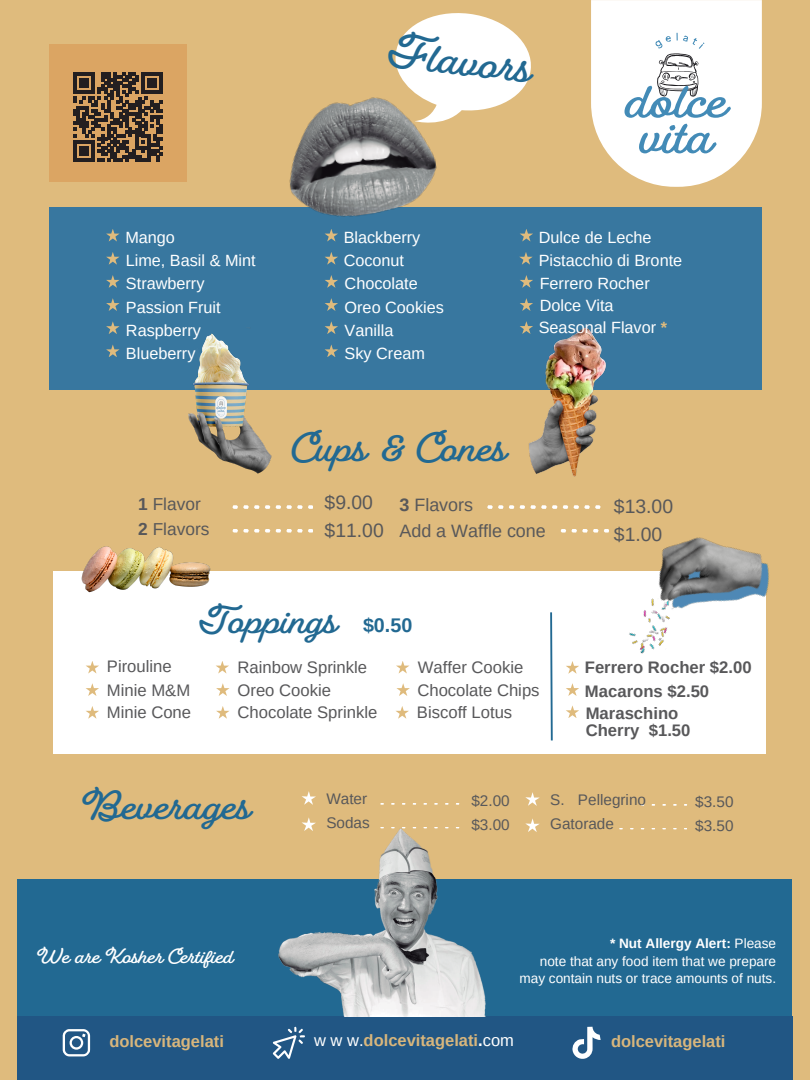
<style>
.page{position:relative;width:810px;height:1080px;background:#dfbb7d}
.page>*{position:absolute;margin:0;border:0;box-sizing:border-box;transform-origin:0 0}
.t1{font:700 40.81px "Fairwater Script";color:#226992}
.t2{font:700 37.31px "Fairwater Script";color:#226992}
.t3{font:700 36.88px "Fairwater Script";color:#226992}
.t4{font:700 35.12px "Fairwater Script";color:#226992}
.t5{font:700 19.75px "Arimo";color:#226992}
.t6{font:19.38px/28.2px "Arimo";color:#58585a}
.t7{font:700 18.75px "Fairwater Script";color:#fff}
.t8{font:17.94px "Arimo";color:#58585a}
.t9{font:17.31px "Arimo";color:#58585a}
.t10{font:16.69px "Arimo";color:#58585a}
.t11{font:700 16.69px "Arimo";color:#58585a}
.t12{font:700 16.5px "Arimo";color:#d8b67c}
.t13{font:16.25px "Arimo";color:#fff}
.t14{font:15.31px/24.2px "Arimo";color:#58585a}
.t15{font:13.62px/17.5px "Arimo";color:#fff;text-align:right}
.t16{font:700 13.62px "Arimo";color:#fff}
.s1{font-weight:700}
.s2{font-weight:700;color:#dfbb7d}
.s3{font-weight:400}
.s4{font-weight:400;color:#fff}
.s5{color:#fff}
</style>
<div class="page">
<svg style="left:233px;top:505px;width:80px;height:4px"></svg>
<svg style="left:233px;top:529px;width:80px;height:4px"></svg>
<svg style="left:302px;top:791px;width:14px;height:14px"></svg>
<svg style="left:380px;top:803px;width:79px;height:2px"></svg>
<svg style="left:525px;top:792px;width:15px;height:14px"></svg>
<svg style="left:525px;top:818px;width:15px;height:14px"></svg>
<svg style="left:487px;top:505px;width:114px;height:4px"></svg>
<svg style="left:561px;top:529px;width:38px;height:4px"></svg>
<div style="left:18px;top:880px;width:774px;height:200px;background:#226992"></div>
<div style="left:18px;top:1016px;width:774px;height:64px;background:#215684"></div>
<svg style="left:619px;top:828px;width:68px;height:1px"></svg>
<svg style="left:641px;top:804px;width:46px;height:2px"></svg>
<svg style="left:591px;top:0;width:171px;height:187px;background:#ecedea"></svg>
<div style="left:54px;top:571px;width:712px;height:182px;background:#fff"></div>
<img style="left:604px;top:529px;width:165px;height:125px">
<div style="left:49px;top:207px;width:713px;height:183px;background:#38779f"></div>
<img style="left:188px;top:333px;width:84px;height:141px">
<img style="left:81px;top:546px;width:130px;height:47px">
<img style="left:528px;top:327px;width:78px;height:150px">
<img style="left:272px;top:819px;width:250px;height:197px">
<div style="left:49px;top:45px;width:138px;height:137px;background:#dba563"></div>
<svg style="left:63px;top:1029px;width:27px;height:27px"></svg>
<svg style="left:273px;top:1027px;width:32px;height:32px"></svg>
<svg style="left:572px;top:1027px;width:29px;height:32px"></svg>
<svg style="left:73px;top:72px;width:90px;height:90px"></svg>
<svg style="left:395px;top:13px;width:136px;height:103px"></svg>
<svg style="left:106px;top:229px;width:14px;height:13px"></svg>
<svg style="left:106px;top:298px;width:14px;height:13px"></svg>
<svg style="left:106px;top:252px;width:14px;height:13px"></svg>
<svg style="left:106px;top:275px;width:14px;height:13px"></svg>
<svg style="left:106px;top:321px;width:14px;height:13px"></svg>
<svg style="left:106px;top:344px;width:14px;height:13px"></svg>
<img style="left:289px;top:81px;width:166px;height:136px">
<svg style="left:325px;top:229px;width:13px;height:13px"></svg>
<svg style="left:325px;top:275px;width:13px;height:13px"></svg>
<svg style="left:325px;top:252px;width:13px;height:13px"></svg>
<svg style="left:325px;top:344px;width:13px;height:13px"></svg>
<svg style="left:325px;top:321px;width:13px;height:13px"></svg>
<svg style="left:325px;top:298px;width:13px;height:13px"></svg>
<svg style="left:520px;top:275px;width:13px;height:13px"></svg>
<svg style="left:519px;top:252px;width:14px;height:13px"></svg>
<svg style="left:520px;top:229px;width:13px;height:13px"></svg>
<svg style="left:520px;top:298px;width:13px;height:13px"></svg>
<svg style="left:520px;top:321px;width:13px;height:13px"></svg>
<svg style="left:550px;top:612px;width:3px;height:129px"></svg>
<svg style="left:86px;top:683px;width:13px;height:13px"></svg>
<svg style="left:216px;top:683px;width:14px;height:13px"></svg>
<svg style="left:396px;top:706px;width:13px;height:13px"></svg>
<svg style="left:216px;top:706px;width:14px;height:13px"></svg>
<svg style="left:396px;top:661px;width:13px;height:13px"></svg>
<svg style="left:216px;top:661px;width:13px;height:13px"></svg>
<svg style="left:396px;top:683px;width:14px;height:13px"></svg>
<svg style="left:86px;top:706px;width:13px;height:13px"></svg>
<svg style="left:86px;top:661px;width:13px;height:13px"></svg>
<svg style="left:566px;top:661px;width:13px;height:13px"></svg>
<svg style="left:566px;top:683px;width:13px;height:13px"></svg>
<svg style="left:566px;top:705px;width:13px;height:13px"></svg>
<p class="t1" style="left:389px;top:17px;width:149px;rotate:7deg">Flavors</p>
<p class="t13" style="left:125px;top:228px;width:51px">Mango</p>
<p class="t13" style="left:126px;top:251px;width:131px">Lime, Basil &amp; Mint</p>
<p class="t13" style="left:126px;top:275px;width:80px">Strawberry</p>
<p class="t13" style="left:126px;top:298px;width:96px">Passion Fruit</p>
<p class="t13" style="left:126px;top:321px;width:76px">Raspberry</p>
<p class="t13" style="left:126px;top:344px;width:71px">Blueberry</p>
<p class="t9" style="left:138px;top:495px;width:64px"><span class="s1">1</span> Flavor</p>
<p class="t9" style="left:138px;top:520px;width:73px"><span class="s1">2</span> Flavors</p>
<p class="t13" style="left:344px;top:228px;width:78px">Blackberry</p>
<p class="t13" style="left:344px;top:251px;width:62px">Coconut</p>
<p class="t13" style="left:345px;top:275px;width:75px">Chocolate</p>
<p class="t13" style="left:345px;top:298px;width:101px">Oreo Cookies</p>
<p class="t13" style="left:345px;top:321px;width:50px">Vanilla</p>
<p class="t13" style="left:345px;top:344px;width:82px">Sky Cream</p>
<p class="t2" style="left:292px;top:416px;width:216px">Cups &amp; Cones</p>
<p class="t13" style="left:539px;top:228px;width:114px">Dulce de Leche</p>
<p class="t13" style="left:539px;top:251px;width:145px">Pistacchio di Bronte</p>
<p class="t13" style="left:540px;top:275px;width:112px">Ferrero Rocher</p>
<p class="t13" style="left:540px;top:296px;width:76px">Dolce Vita</p>
<p class="t13" style="left:539px;top:318px;width:130px">Seasonal Flavor <span class="s2">*</span></p>
<p class="t6" style="left:325px;top:488px;width:61px">$9.00 $11.00</p>
<p class="t8" style="left:399px;top:495px;width:75px"><span class="s1">3</span> Flavors</p>
<p class="t8" style="left:399px;top:521px;width:148px">Add a Waffle cone</p>
<p class="t6" style="left:614px;top:492px;width:61px">$13.00 $1.00</p>
<p class="t4" style="left:200px;top:591px;width:139px">Toppings</p>
<p class="t5" style="left:363px;top:614px;width:51px">$0.50</p>
<p class="t10" style="left:107px;top:657px;width:66px">Pirouline</p>
<p class="t10" style="left:238px;top:657px;width:131px">Rainbow Sprinkle</p>
<p class="t10" style="left:418px;top:658px;width:107px">Waffer Cookie</p>
<p class="t11" style="left:585px;top:658px;width:168px">Ferrero Rocher $2.00</p>
<p class="t10" style="left:107px;top:681px;width:85px">Minie M&amp;M</p>
<p class="t10" style="left:107px;top:703px;width:86px">Minie Cone</p>
<p class="t10" style="left:238px;top:681px;width:95px">Oreo Cookie</p>
<p class="t10" style="left:238px;top:703px;width:141px">Chocolate Sprinkle</p>
<p class="t10" style="left:417px;top:681px;width:124px">Chocolate Chips</p>
<p class="t11" style="left:585px;top:681px;width:126px">Macarons $2.50</p>
<p class="t11" style="left:586px;top:704px;width:94px">Maraschino</p>
<p class="t11" style="left:586px;top:721px;width:106px">Cherry $1.50</p>
<p class="t10" style="left:417px;top:703px;width:97px">Biscoff Lotus</p>
<p class="t3" style="left:82px;top:775px;width:170px">Beverages</p>
<p class="t7" style="left:37px;top:941px;width:198px">We are Kosher Certified</p>
<p class="t14" style="left:326px;top:786px;width:45px">Water<br>Sodas</p>
<p class="t14" style="left:471px;top:788px;width:40px">$2.00 $3.00</p>
<p class="t14" style="left:550px;top:787px;width:97px">S. Pellegrino<br>Gatorade</p>
<p class="t14" style="left:695px;top:789px;width:40px">$3.50 $3.50</p>
<p class="t16" style="left:610px;top:936px;width:168px">* Nut Allergy Alert: <span class="s3">Please</span></p>
<p class="t15" style="left:519px;top:952px;width:258px">note that any food item that we prepare may contain nuts or trace amounts of nuts.</p>
<p class="t12" style="left:109px;top:1032px;width:116px">dolcevitagelati</p>
<p class="t12" style="left:314px;top:1031px;width:201px"><span class="s4">w w w.</span>dolcevitagelati<span class="s5">.</span><span class="s4">com</span></p>
<p class="t12" style="left:611px;top:1032px;width:116px">dolcevitagelati</p>
</div>
